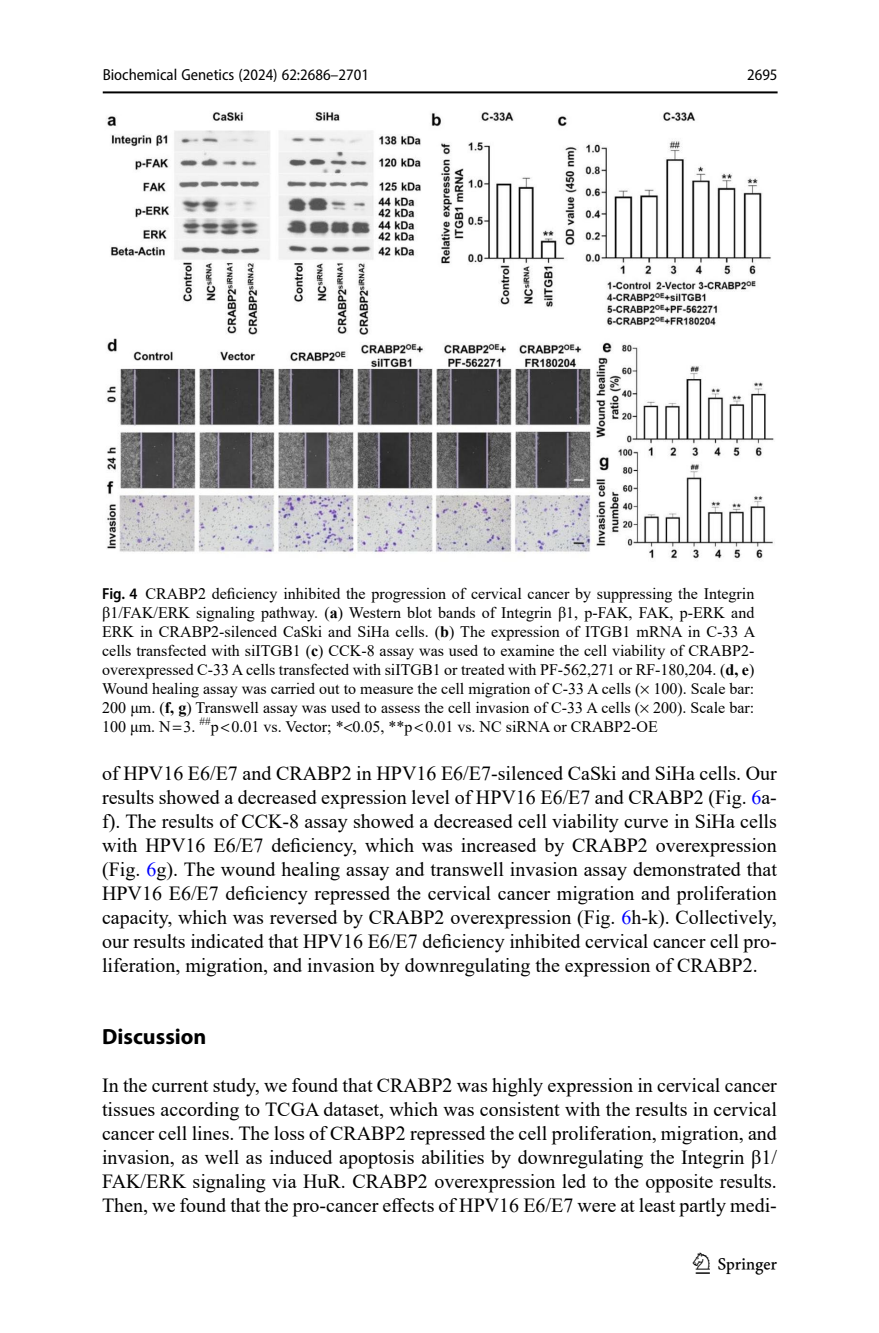
<style>
.page{position:relative;width:879px;height:1333px;background:#fff}
.page>*{position:absolute;margin:0;border:0;box-sizing:border-box;transform-origin:0 0}
.t1{font:30px "Springnew";color:#000}
.Head_1{font:700 22px "Myriad Pro";color:#000}
.Body_Text{font:20px/24px "Times New Roman";color:#000;text-align:justify}
.Figure_Caption{font:16px/19px "Times New Roman";color:#000;text-align:justify}
.t2{font:semi-condensed 16px "Myriad Pro";color:#000}
.s1{font-family:"Myriad Pro";font-weight:600;font-stretch:semi-condensed}
.s2{font-weight:700}
.s3{color:#00f}
</style>
<div class="page">
<hr style="left:103px;top:91px;width:674px;height:2px;background:#000">
<img style="left:106px;top:112px;width:668px;height:447px">
<p class="t2" style="left:103px;top:65px;width:268px">Biochemical Genetics (2024) 62:2686–2701</p>
<p class="t2" style="left:747px;top:65px;width:32px">2695</p>
<p class="Figure_Caption" style="left:102px;top:583px;width:654px"><span class="s1">Fig. 4</span> CRABP2 deficiency inhibited the progression of cervical cancer by suppressing the Integrin β1/FAK/ERK signaling pathway. (<span class="s2">a</span>) Western blot bands of Integrin β1, p-FAK, FAK, p-ERK and ERK in CRABP2-silenced CaSki and SiHa cells. (<span class="s2">b</span>) The expression of ITGB1 mRNA in C-33 A cells transfected with siITGB1 (<span class="s2">c</span>) CCK-8 assay was used to examine the cell viability of CRABP2- overexpressed C-33 A cells transfected with siITGB1 or treated with PF-562,271 or RF-180,204. (<span class="s2">d, e</span>)<br>Wound healing assay was carried out to measure the cell migration of C-33 A cells ( 100). Scale bar:<br>200 μm. (<span class="s2">f, g</span>) Transwell assay was used to assess the cell invasion of C-33 A cells ( 200). Scale bar:<br>100 μm. N 3. <sup>##</sup>p 0.01 vs. Vector; * 0.05, **p 0.01 vs. NC siRNA or CRABP2-OE</p>
<p class="Body_Text" style="left:102px;top:760px;width:676px">of HPV16 E6/E7 and CRABP2 in HPV16 E6/E7-silenced CaSki and SiHa cells. Our results showed a decreased expression level of HPV16 E6/E7 and CRABP2 (Fig. <span class="s3">6</span>a&shy;f). The results of CCK-8 assay showed a decreased cell viability curve in SiHa cells with HPV16 E6/E7 deficiency, which was increased by CRABP2 overexpression (Fig. <span class="s3">6</span>g). The wound healing assay and transwell invasion assay demonstrated that HPV16 E6/E7 deficiency repressed the cervical cancer migration and proliferation capacity, which was reversed by CRABP2 overexpression (Fig. <span class="s3">6</span>h-k). Collectively, our results indicated that HPV16 E6/E7 deficiency inhibited cervical cancer cell pro&shy;liferation, migration, and invasion by downregulating the expression of CRABP2.</p>
<p class="Head_1" style="left:102px;top:1022px;width:106px">Discussion</p>
<p class="Body_Text" style="left:102px;top:1072px;width:676px">In the current study, we found that CRABP2 was highly expression in cervical cancer tissues according to TCGA dataset, which was consistent with the results in cervical cancer cell lines. The loss of CRABP2 repressed the cell proliferation, migration, and invasion, as well as induced apoptosis abilities by downregulating the Integrin β1/ FAK/ERK signaling via HuR. CRABP2 overexpression led to the opposite results.<br>Then, we found that the pro-cancer effects of HPV16 E6/E7 were at least partly medi-</p>
<h1 class="t1" style="left:696px;top:1246px;width:83px">1 3</h1>
</div>
